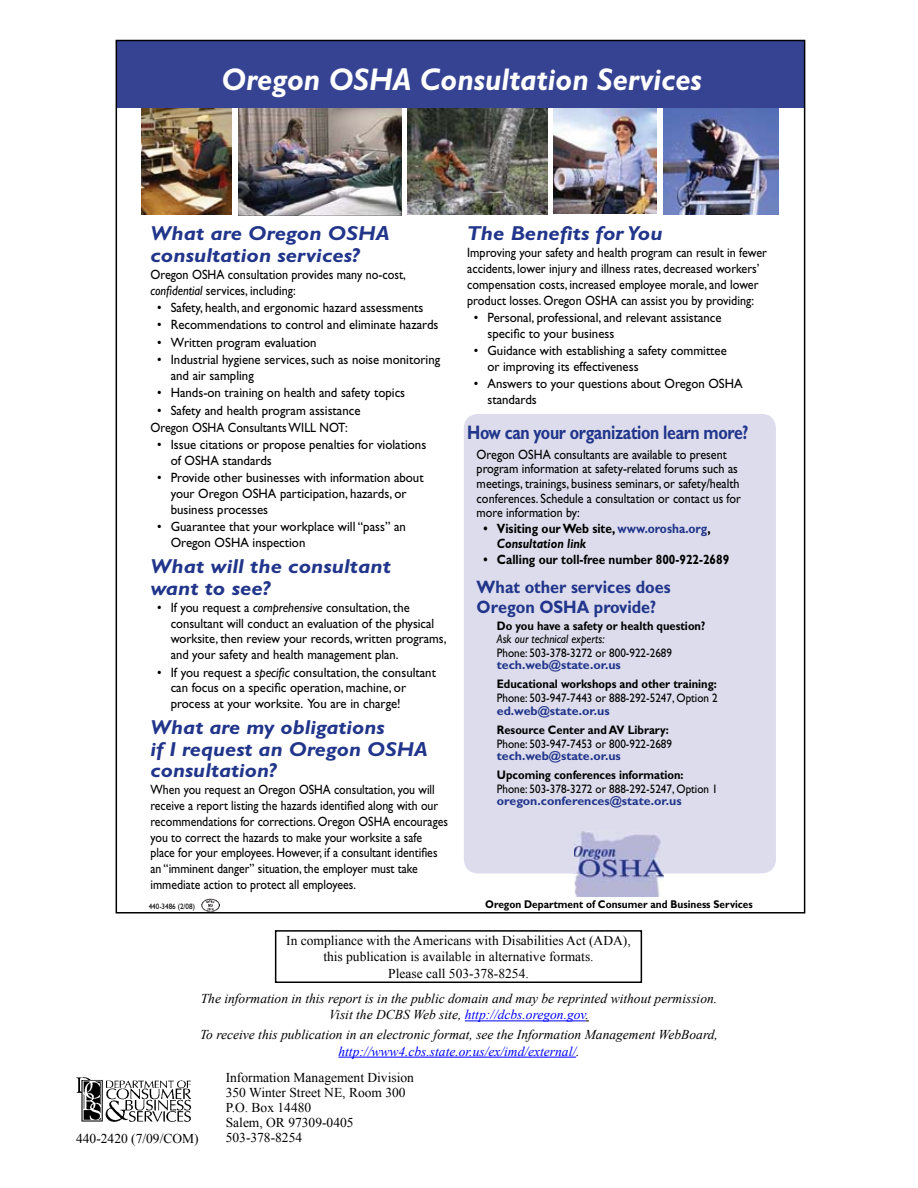
<style>
.page{position:relative;width:918px;height:1188px;background:#fff}
.page>*{position:absolute;margin:0;border:0;box-sizing:border-box;transform-origin:0 0}
.t1{font:italic 700 31.5px "Gill Sans";color:#fff;scale:.95 1}
.t2{font:italic 700 20.25px/21.5px "Gill Sans";color:#21358b;scale:1.1 1}
.t3{font:italic 700 20.25px/21.5px "Gill Sans";color:#21358b;scale:1.08 1}
.t4{font:700 19.5px "Gill Sans";letter-spacing:-.02em;color:#21358b;scale:.81 1}
.t5{font:700 18px/20.2px "Gill Sans";color:#21358b;scale:.9 1}
.t6{font:13.5px/15.8px "Gill Sans";color:#000;scale:.95 1}
.t7{font:13.5px/15.8px "Gill Sans";color:#000;scale:.9 1}
.t8{font:13.5px/15.8px "Gill Sans";color:#000;scale:.88 1}
.t9{font:italic 13.5px/16.5px "Times New Roman";color:#000;text-align:center}
.t10{font:13.5px/15px "Times New Roman";color:#000}
.t11{font:700 13.5px/14.5px "Gill Sans";color:#000;scale:.88 1}
.t12{font:12.3px "Gill Sans";color:#000;scale:.9 1}
.t13{font:700 12.3px "Gill Sans";color:#000;scale:.9 1}
.t14{font:700 12.3px "Gill Sans";color:#21358b}
.t15{font:italic 12.3px "Gill Sans";color:#000;scale:.9 1}
.t16{font:700 11.25px "Gill Sans";color:#000;scale:.9 1}
.t17{font:7.8px "Gill Sans";color:#000;scale:.9 1}
.s1{font-style:italic}
.s2{color:#21358b}
.s3{color:#00f}
</style>
<div class="page">
<hr style="left:465px;top:1021px;width:121px;height:1px;background:#00f">
<hr style="left:338px;top:1057px;width:238px;height:1px;background:#00f">
<img style="left:76px;top:1077px;width:116px;height:45px">
<div style="left:275px;top:930px;width:367px;height:53px;border:2px solid #000"></div>
<img style="left:142px;top:108px;width:89px;height:107px">
<img style="left:238px;top:108px;width:164px;height:107px">
<img style="left:663px;top:108px;width:116px;height:107px">
<img style="left:407px;top:108px;width:140px;height:107px">
<img style="left:554px;top:108px;width:103px;height:105px">
<div style="left:464px;top:414px;width:312px;height:459px;background:#dcdcec;border-radius:14px"></div>
<div style="left:116px;top:41px;width:689px;height:67px;background:#364393"></div>
<img style="left:574px;top:831px;width:90px;height:65px">
<img style="left:202px;top:898px;width:17px;height:13px">
<h1 class="t1" style="left:222px;top:61px;width:507px">Oregon OSHA Consultation Services</h1>
<h2 class="t2" style="left:150px;top:223px;width:219px">What are Oregon OSHA consultation services?</h2>
<p class="t7" style="left:150px;top:267px;width:285px">Oregon OSHA consultation provides many no-cost, <span class="s1">confidential</span> services, including:</p>
<p class="t6" style="left:157px;top:300px;width:282px">• Safety, health, and ergonomic hazard assessments</p>
<p class="t6" style="left:157px;top:317px;width:298px">• Recommendations to control and eliminate hazards</p>
<p class="t6" style="left:157px;top:334px;width:169px">• Written program evaluation</p>
<p class="t6" style="left:171px;top:352px;width:285px;text-indent:-14px">• Industrial hygiene services, such as noise monitoring and air sampling</p>
<p class="t6" style="left:157px;top:385px;width:263px">• Hands-on training on health and safety topics</p>
<p class="t6" style="left:150px;top:401px;width:223px;line-height:17.4px;text-indent:7px">• Safety and health program assistance<br>Oregon OSHA Consultants WILL NOT:</p>
<p class="t6" style="left:171px;top:437px;width:271px;text-indent:-14px">• Issue citations or propose penalties for violations of OSHA standards</p>
<p class="t6" style="left:171px;top:470px;width:268px;text-indent:-14px">• Provide other businesses with information about your Oregon OSHA participation, hazards, or business processes</p>
<p class="t6" style="left:171px;top:519px;width:249px;text-indent:-14px">• Guarantee that your workplace will “pass” an<br>Oregon OSHA inspection</p>
<h2 class="t2" style="left:150px;top:556px;width:220px">What will the consultant want to see?</h2>
<p class="t6" style="left:171px;top:600px;width:292px;text-indent:-13px">• If you request a <span class="s1">comprehensive</span> consultation, the consultant will conduct an evaluation of the physical worksite, then review your records, written programs, and your safety and health management plan.</p>
<p class="t6" style="left:171px;top:664px;width:281px;text-indent:-13px">• If you request a <span class="s1">specific</span> consultation, the consultant can focus on a specific operation, machine, or process at your worksite. You are in charge!</p>
<h2 class="t3" style="left:150px;top:717px;width:258px">What are my obligations<br>if I request an Oregon OSHA consultation?</h2>
<p class="t8" style="left:150px;top:782px;width:340px">When you request an Oregon OSHA consultation, you will receive a report listing the hazards identified along with our recommendations for corrections. Oregon OSHA encourages you to correct the hazards to make your worksite a safe place for your employees. However, if a consultant identifies an “imminent danger” situation, the employer must take immediate action to protect all employees.</p>
<h2 class="t2" style="left:467px;top:223px;width:179px">The Benefits for You</h2>
<p class="t7" style="left:467px;top:245px;width:335px">Improving your safety and health program can result in fewer accidents, lower injury and illness rates, decreased workers’ compensation costs, increased employee morale, and lower product losses. Oregon OSHA can assist you by providing:</p>
<p class="t6" style="left:487px;top:310px;width:248px;text-indent:-14px">• Personal, professional, and relevant assistance specific to your business</p>
<p class="t6" style="left:487px;top:343px;width:253px;text-indent:-14px">• Guidance with establishing a safety committee or improving its effectiveness</p>
<p class="t6" style="left:487px;top:376px;width:270px;text-indent:-14px">• Answers to your questions about Oregon OSHA standards</p>
<h3 class="t4" style="left:467px;top:421px;width:349px">How can your organization learn more?</h3>
<p class="t7" style="left:477px;top:447px;width:295px;line-height:14.5px">Oregon OSHA consultants are available to present program information at safety-related forums such as meetings, trainings, business seminars, or safety/health conferences. Schedule a consultation or contact us for more information by:</p>
<p class="t11" style="left:497px;top:522px;width:244px;text-indent:-13px">• Visiting our Web site, <span class="s2">www.orosha.org</span>,<br><span class="s1">Consultation link</span></p>
<p class="t11" style="left:483px;top:553px;width:281px">• Calling our toll-free number 800-922-2689</p>
<h3 class="t5" style="left:477px;top:576px;width:217px">What other services does<br>Oregon OSHA provide?</h3>
<p class="t13" style="left:497px;top:619px;width:233px">Do you have a safety or health question?</p>
<p class="t15" style="left:497px;top:632px;width:121px">Ask our technical experts:</p>
<p class="t12" style="left:497px;top:646px;width:196px">Phone: 503-378-3272 or 800-922-2689</p>
<p class="t14" style="left:497px;top:658px;width:125px">tech.web@state.or.us</p>
<p class="t13" style="left:497px;top:677px;width:246px">Educational workshops and other training:</p>
<p class="t12" style="left:497px;top:691px;width:247px">Phone: 503-947-7443 or 888-292-5247, Option 2</p>
<p class="t14" style="left:497px;top:703px;width:114px">ed.web@state.or.us</p>
<p class="t13" style="left:497px;top:722px;width:193px">Resource Center and AV Library:</p>
<p class="t12" style="left:497px;top:736px;width:196px">Phone: 503-947-7453 or 800-922-2689</p>
<p class="t14" style="left:497px;top:749px;width:125px">tech.web@state.or.us</p>
<p class="t13" style="left:497px;top:768px;width:209px">Upcoming conferences information:</p>
<p class="t12" style="left:497px;top:782px;width:247px">Phone: 503-378-3272 or 888-292-5247, Option 1</p>
<p class="t14" style="left:497px;top:794px;width:186px">oregon.conferences@state.or.us</p>
<p class="t17" style="left:149px;top:902px;width:53px">440-3486 (2/08)</p>
<p class="t16" style="left:485px;top:898px;width:299px">Oregon Department of Consumer and Business Services</p>
<p class="t10" style="left:286px;top:932px;width:346px;line-height:16.5px;text-align:center">In compliance with the Americans with Disabilities Act (ADA), this publication is available in alternative formats.<br>Please call 503-378-8254.</p>
<p class="t9" style="left:201px;top:990px;width:518px">The information in this report is in the public domain and may be reprinted without permission.<br>Visit the DCBS Web site, <span class="s3">http://dcbs.oregon.gov</span>.</p>
<p class="t9" style="left:200px;top:1026px;width:519px">To receive this publication in an electronic format, see the Information Management WebBoard, <span class="s3">http://www4.cbs.state.or.us/ex/imd/external/</span>.</p>
<p class="t10" style="left:76px;top:1130px;width:124px">440-2420 (7/09/COM)</p>
<p class="t10" style="left:226px;top:1070px;width:190px">Information Management Division<br>350 Winter Street NE, Room 300<br>P.O. Box 14480<br>Salem, OR 97309-0405<br>503-378-8254</p>
</div>
